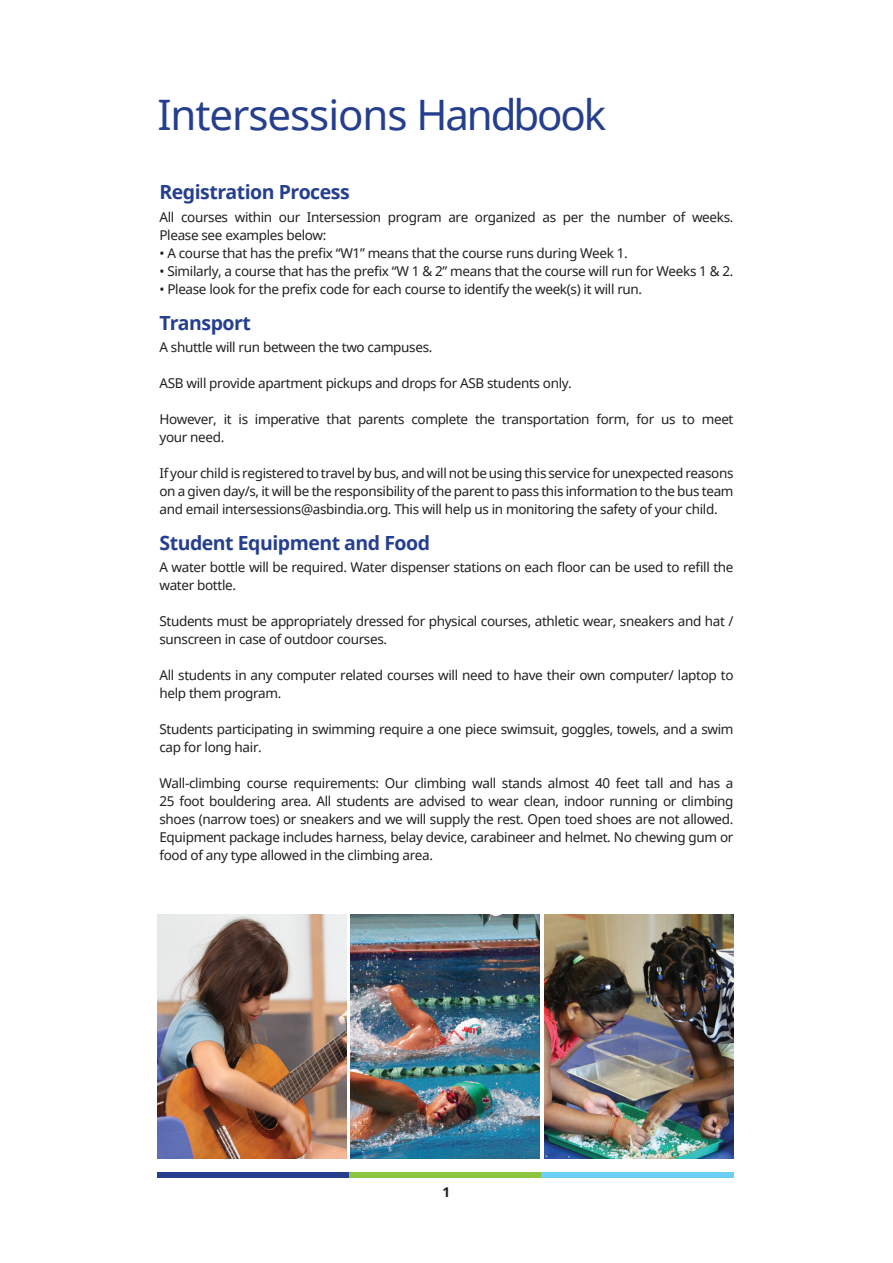
<style>
.page{position:relative;width:893px;height:1263px;background:#fff}
.page>*{position:absolute;margin:0;border:0;box-sizing:border-box;transform-origin:0 0}
.t1{font:42px "Noto Sans";letter-spacing:-.025em;color:#253f8e}
.t2{font:700 19.5px "Noto Sans";letter-spacing:-.025em;color:#253f8e}
.t3{font:13.5px/18px "Noto Sans";letter-spacing:-.025em;color:#231f20}
.t4{font:700 13.5px "Noto Sans";color:#231f20}
</style>
<div class="page">
<div style="left:157px;top:1172px;width:193px;height:5px;background:#253f8e"></div>
<div style="left:350px;top:1172px;width:192px;height:5px;background:#8bc63e"></div>
<div style="left:542px;top:1172px;width:192px;height:5px;background:#6bcff6"></div>
<img style="left:157px;top:914px;width:189px;height:244px">
<img style="left:351px;top:914px;width:189px;height:244px">
<img style="left:545px;top:914px;width:188px;height:244px">
<h1 class="t1" style="left:157px;top:86px;width:450px">Intersessions Handbook</h1>
<h2 class="t2" style="left:159px;top:179px;width:192px">Registration Process</h2>
<p class="t3" style="left:159px;top:207px;width:575px">All courses within our Intersession program are organized as per the number of weeks.<br>Please see examples below:</p>
<p class="t3" style="left:159px;top:243px;width:470px">• A course that has the prefix “W1” means that the course runs during Week 1.</p>
<p class="t3" style="left:159px;top:261px;width:576px">• Similarly, a course that has the prefix “W 1 &amp; 2” means that the course will run for Weeks 1 &amp; 2.</p>
<p class="t3" style="left:159px;top:279px;width:484px">• Please look for the prefix code for each course to identify the week(s) it will run.</p>
<h2 class="t2" style="left:159px;top:309px;width:93px">Transport</h2>
<p class="t3" style="left:159px;top:338px;width:274px">A shuttle will run between the two campuses.</p>
<p class="t3" style="left:159px;top:374px;width:414px">ASB will provide apartment pickups and drops for ASB students only.</p>
<p class="t3" style="left:159px;top:410px;width:576px">However, it is imperative that parents complete the transportation form, for us to meet your need.</p>
<p class="t3" style="left:159px;top:464px;width:576px;text-align:justify">If your child is registered to travel by bus, and will not be using this service for unexpected reasons on a given day/s, it will be the responsibility of the parent to pass this information to the bus team and email intersessions@asbindia.org. This will help us in monitoring the safety of your child.</p>
<h2 class="t2" style="left:159px;top:529px;width:272px">Student Equipment and Food</h2>
<p class="t3" style="left:159px;top:558px;width:576px">A water bottle will be required. Water dispenser stations on each floor can be used to refill the water bottle.</p>
<p class="t3" style="left:159px;top:612px;width:575px">Students must be appropriately dressed for physical courses, athletic wear, sneakers and hat / sunscreen in case of outdoor courses.</p>
<p class="t3" style="left:159px;top:666px;width:576px">All students in any computer related courses will need to have their own computer/ laptop to help them program.</p>
<p class="t3" style="left:159px;top:720px;width:575px">Students participating in swimming require a one piece swimsuit, goggles, towels, and a swim cap for long hair.</p>
<p class="t3" style="left:159px;top:774px;width:576px;text-align:justify">Wall-climbing course requirements: Our climbing wall stands almost 40 feet tall and has a 25 foot bouldering area. All students are advised to wear clean, indoor running or climbing shoes (narrow toes) or sneakers and we will supply the rest. Open toed shoes are not allowed.<br>Equipment package includes harness, belay device, carabineer and helmet. No chewing gum or food of any type allowed in the climbing area.</p>
<p class="t4" style="left:443px;top:1182px;width:9px">1</p>
</div>
